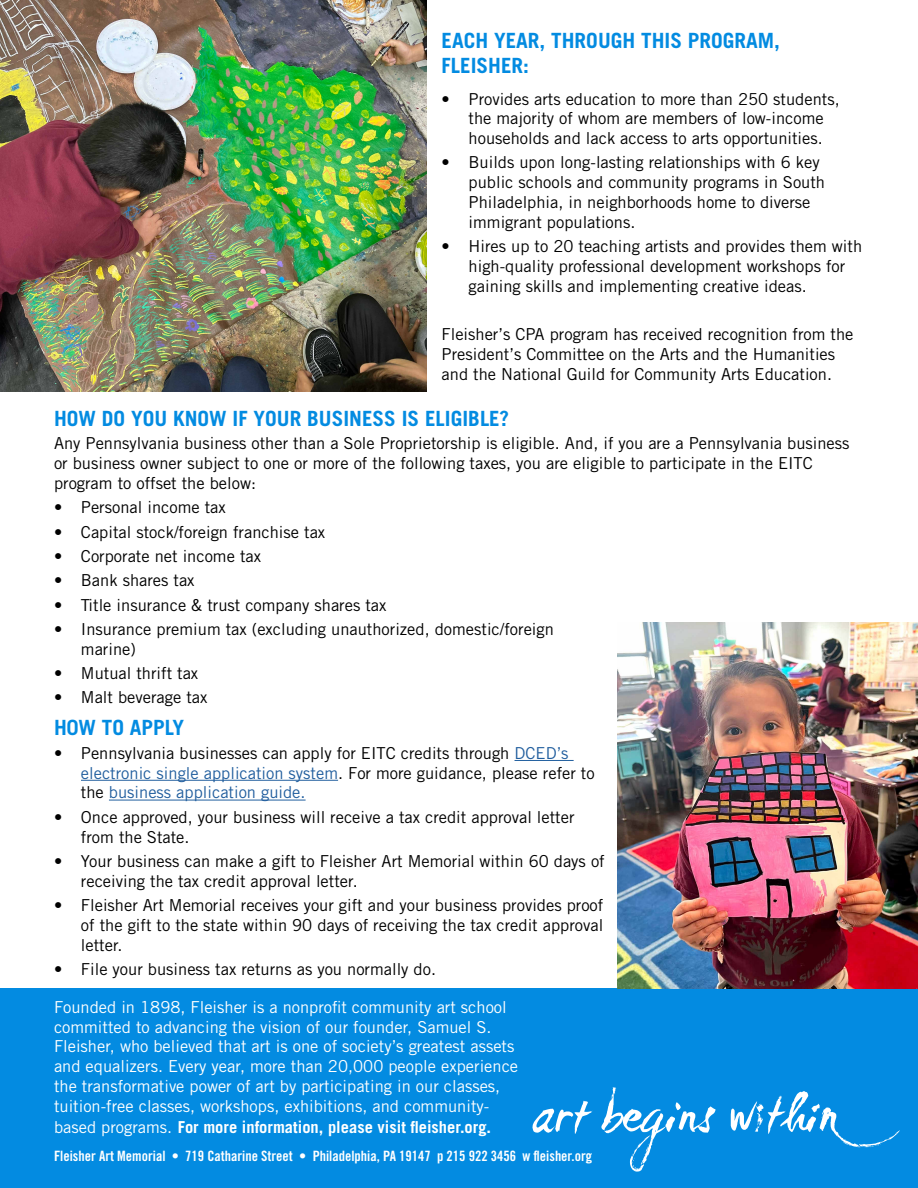
<style>
.page{position:relative;width:918px;height:1188px;background:#fff}
.page>*{position:absolute;margin:0;border:0;box-sizing:border-box;transform-origin:0 0}
.t1{font:700 21px/25.2px "Trade Gothic LT Pro";color:#038be1}
.t2{font:16.5px/19.8px "Trade Gothic LT Pro";color:#000}
.t3{font:16.5px/19.8px "Trade Gothic LT Pro";color:#fff}
.t4{font:700 16.5px "Trade Gothic LT Pro";color:#fff}
.t5{font:14.25px "Trade Gothic LT Pro Bd Cn 20";color:#fff}
.s1{color:#215e9e}
.s2{font-weight:400}
</style>
<div class="page">
<div style="left:0;top:988px;width:918px;height:200px;background:#038be1"></div>
<svg style="left:532px;top:1087px;width:367px;height:85px"></svg>
<img style="left:0;top:0;width:427px;height:391px">
<img style="left:617px;top:623px;width:301px;height:365px">
<hr style="left:515px;top:760px;width:59px;height:1px;background:#215e9e">
<hr style="left:81px;top:780px;width:257px;height:1px;background:#215e9e">
<hr style="left:109px;top:800px;width:197px;height:1px;background:#215e9e">
<p class="t1" style="left:442px;top:27px;width:340px">EACH YEAR, THROUGH THIS PROGRAM,<br>FLEISHER:</p>
<p class="t2" style="left:469px;top:89px;width:373px;text-indent:-27px">• Provides arts education to more than 250 students, the majority of whom are members of low-income households and lack access to arts opportunities.</p>
<p class="t2" style="left:469px;top:152px;width:358px;text-indent:-27px">• Builds upon long-lasting relationships with 6 key public schools and community programs in South Philadelphia, in neighborhoods home to diverse immigrant populations.</p>
<p class="t2" style="left:469px;top:236px;width:395px;text-indent:-27px">• Hires up to 20 teaching artists and provides them with high-quality professional development workshops for gaining skills and implementing creative ideas.</p>
<p class="t2" style="left:442px;top:324px;width:413px">Fleisher’s CPA program has received recognition from the<br>President’s Committee on the Arts and the Humanities and the National Guild for Community Arts Education.</p>
<p class="t1" style="left:54px;top:405px;width:457px">HOW DO YOU KNOW IF YOUR BUSINESS IS ELIGIBLE?</p>
<p class="t2" style="left:54px;top:433px;width:797px">Any Pennsylvania business other than a Sole Proprietorship is eligible. And, if you are a Pennsylvania business or business owner subject to one or more of the following taxes, you are eligible to participate in the EITC program to offset the below:</p>
<p class="t2" style="left:54px;top:497px;width:173px">• Personal income tax</p>
<p class="t2" style="left:54px;top:522px;width:273px">• Capital stock/foreign franchise tax</p>
<p class="t2" style="left:54px;top:546px;width:209px">• Corporate net income tax</p>
<p class="t2" style="left:54px;top:570px;width:142px">• Bank shares tax</p>
<p class="t2" style="left:54px;top:595px;width:334px">• Title insurance &amp; trust company shares tax</p>
<p class="t2" style="left:81px;top:619px;width:474px;text-indent:-27px">• Insurance premium tax (excluding unauthorized, domestic/foreign marine)</p>
<p class="t2" style="left:54px;top:663px;width:146px">• Mutual thrift tax</p>
<p class="t2" style="left:54px;top:687px;width:155px">• Malt beverage tax</p>
<p class="t1" style="left:54px;top:715px;width:132px">H0W TO APPLY</p>
<p class="t2" style="left:81px;top:743px;width:515px;text-indent:-27px">• Pennsylvania businesses can apply for EITC credits through <span class="s1">DCED’s electronic single application system</span>. For more guidance, please refer to the <span class="s1">business application guide.</span></p>
<p class="t2" style="left:81px;top:807px;width:495px;text-indent:-27px">• Once approved, your business will receive a tax credit approval letter from the State.</p>
<p class="t2" style="left:81px;top:851px;width:525px;text-indent:-27px">• Your business can make a gift to Fleisher Art Memorial within 60 days of receiving the tax credit approval letter.</p>
<p class="t2" style="left:81px;top:895px;width:524px;text-align:justify;text-indent:-27px">• Fleisher Art Memorial receives your gift and your business provides proof of the gift to the state within 90 days of receiving the tax credit approval letter.</p>
<p class="t2" style="left:54px;top:959px;width:384px">• File your business tax returns as you normally do.</p>
<p class="t3" style="left:54px;top:997px;width:466px">Founded in 1898, Fleisher is a nonprofit community art school committed to advancing the vision of our founder, Samuel S.<br>Fleisher, who believed that art is one of society’s greatest assets and equalizers. Every year, more than 20,000 people experience the transformative power of art by participating in our classes, tuition-free classes, workshops, exhibitions, and community-</p>
<p class="t4" style="left:54px;top:1117px;width:439px"><span class="s2">based programs.</span> For more information, please visit fleisher.org.</p>
<p class="t5" style="left:54px;top:1148px;width:540px">Fleisher Art Memorial • 719 Catharine Street • Philadelphia, PA 19147 p 215 922 3456 w fleisher.org</p>
</div>
